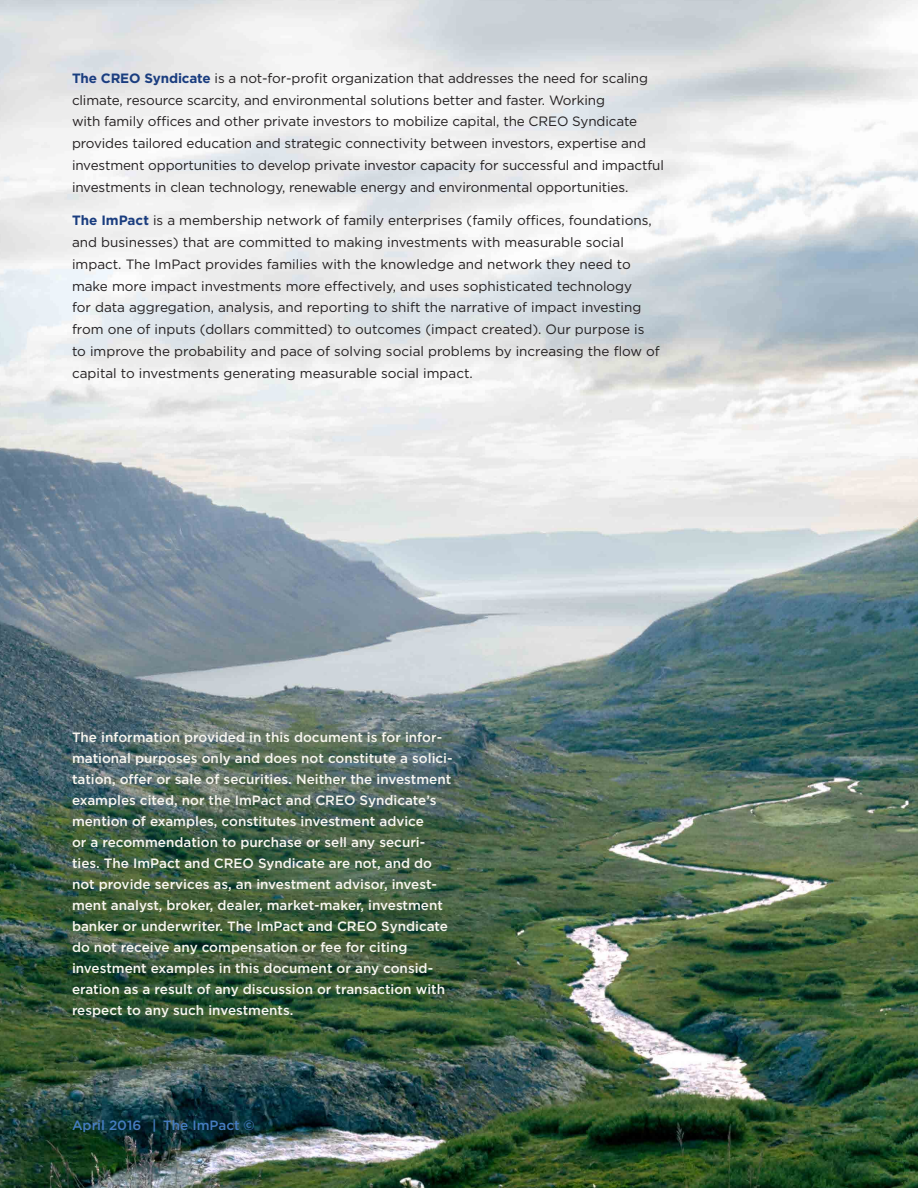
<style>
.page{position:relative;width:918px;height:1188px;background:#fff}
.page>*{position:absolute;margin:0;border:0;box-sizing:border-box;transform-origin:0 0}
.t1{font:13.5px/21.8px "Gotham";letter-spacing:-.01em;color:#231f20}
.t2{font:500 13.5px/21px "Gotham";color:#f8f6f0}
.t3{font:500 13.5px "Gotham";color:#457cbf}
.s1{font-weight:700;color:#1a3d7f}
</style>
<div class="page">
<img style="left:0;top:0;width:918px;height:1188px">
<p class="t1" style="left:72px;top:67px;width:593px"><span class="s1">The CREO Syndicate</span> is a not-for-profit organization that addresses the need for scaling climate, resource scarcity, and environmental solutions better and faster. Working<br>with family offices and other private investors to mobilize capital, the CREO Syndicate provides tailored education and strategic connectivity between investors, expertise and investment opportunities to develop private investor capacity for successful and impactful investments in clean technology, renewable energy and environmental opportunities.</p>
<p class="t1" style="left:72px;top:209px;width:589px"><span class="s1">The ImPact</span> is a membership network of family enterprises (family offices, foundations, and businesses) that are committed to making investments with measurable social impact. The ImPact provides families with the knowledge and network they need to make more impact investments more effectively, and uses sophisticated technology<br>for data aggregation, analysis, and reporting to shift the narrative of impact investing from one of inputs (dollars committed) to outcomes (impact created). Our purpose is to improve the probability and pace of solving social problems by increasing the flow of capital to investments generating measurable social impact.</p>
<p class="t2" style="left:72px;top:726px;width:382px">The information provided in this document is for infor&shy;mational purposes only and does not constitute a solici&shy;tation, offer or sale of securities. Neither the investment examples cited, nor the ImPact and CREO Syndicate’s mention of examples, constitutes investment advice<br>or a recommendation to purchase or sell any securi&shy;ties. The ImPact and CREO Syndicate are not, and do not provide services as, an investment advisor, invest&shy;ment analyst, broker, dealer, market-maker, investment banker or underwriter. The ImPact and CREO Syndicate do not receive any compensation or fee for citing investment examples in this document or any consid&shy;eration as a result of any discussion or transaction with respect to any such investments.</p>
<p class="t3" style="left:72px;top:1116px;width:184px">April 2016 | The ImPact ©</p>
</div>
